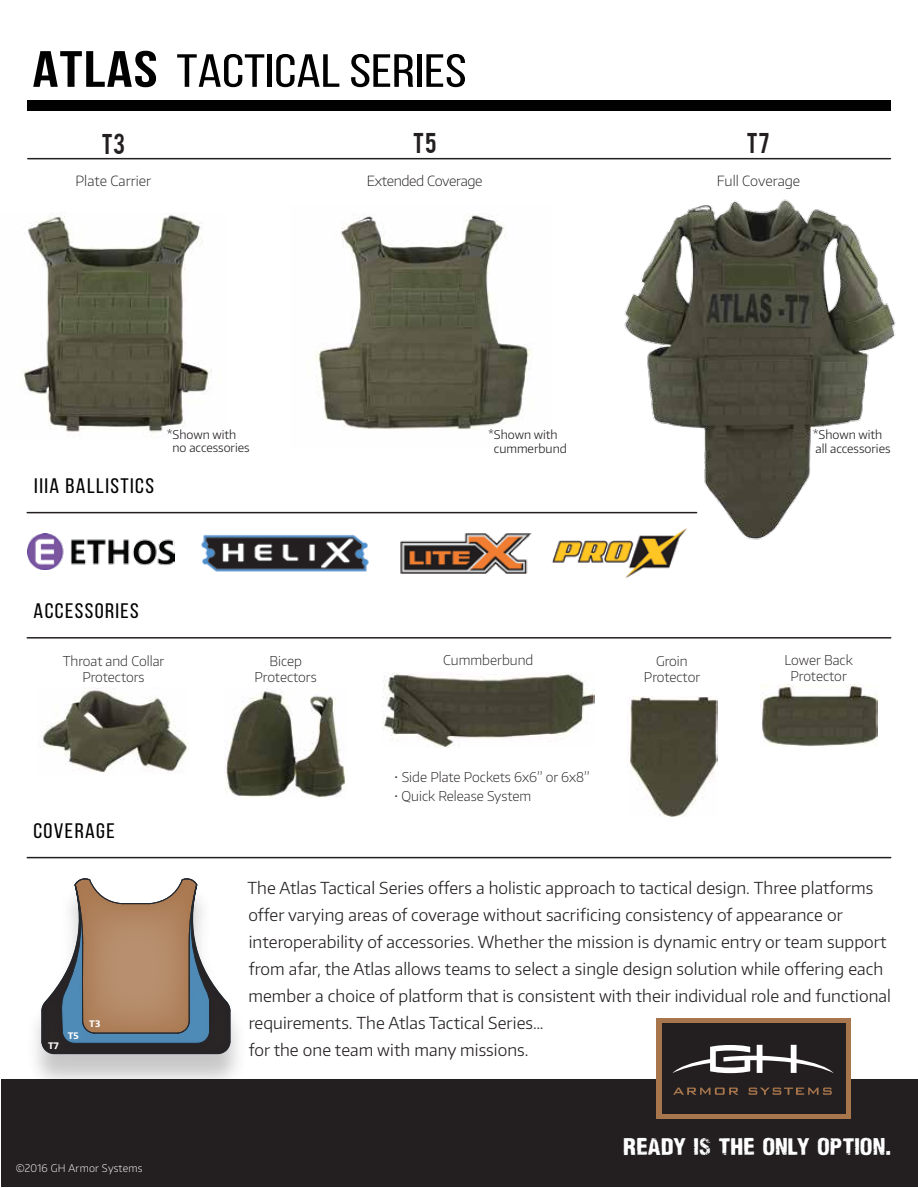
<style>
.page{position:relative;width:918px;height:1188px;background:#fff}
.page>*{position:absolute;margin:0;border:0;box-sizing:border-box;transform-origin:0 0}
.t1{font:46.5px "Bebas Neue";color:#010101;scale:1.25 1}
.t2{font:22.5px "Bebas";color:#231f20}
.t3{font:22.35px "Nidex Expd";color:#fff}
.t4{font:21px "Bebas Neue";letter-spacing:.06em;color:#010101;scale:1.1 1}
.t5{font:300 16.5px/27px "Encode Sans";letter-spacing:.005em;color:#231f20}
.t6{font:200 14.1px "Encode Sans";letter-spacing:-.01em;color:#231f20}
.t7{font:200 13.5px/16.2px "Encode Sans";color:#231f20;text-align:center}
.t8{font:300 12px/13.5px "Encode Sans";color:#231f20}
.t9{font:200 10.5px "Encode Sans";letter-spacing:.02em;color:#fff}
.t10{font:700 9px "Encode Sans";color:#fff}
.s1{font-weight:700;font-size:51px}
</style>
<div class="page">
<img style="left:315px;top:214px;width:217px;height:216px">
<img style="left:606px;top:199px;width:290px;height:341px">
<img style="left:22px;top:214px;width:190px;height:222px">
<svg style="left:38px;top:878px;width:196px;height:177px"></svg>
<hr style="left:53px;top:1053px;width:165px;height:1px;background:#212830">
<div style="left:1px;top:1079px;width:917px;height:108px;background:#231f20"></div>
<div style="left:657px;top:1018px;width:194px;height:101px;background:#a8764d"></div>
<div style="left:662px;top:1023px;width:184px;height:90px;background:#231f20"></div>
<svg style="left:673px;top:1088px;width:66px;height:7px"></svg>
<svg style="left:748px;top:1088px;width:84px;height:7px"></svg>
<svg style="left:672px;top:1045px;width:162px;height:28px"></svg>
<div style="left:27px;top:100px;width:864px;height:11px;background:#010101"></div>
<hr style="left:27px;top:637px;width:864px;height:2px;background:#231f20">
<hr style="left:27px;top:857px;width:864px;height:1px;background:#231f20">
<img style="left:38px;top:687px;width:151px;height:86px">
<img style="left:760px;top:684px;width:117px;height:62px">
<img style="left:382px;top:672px;width:212px;height:75px">
<img style="left:224px;top:691px;width:121px;height:106px">
<img style="left:629px;top:696px;width:88px;height:120px">
<hr style="left:28px;top:158px;width:862px;height:1px;background:#231f20">
<img style="left:400px;top:533px;width:132px;height:40px">
<img style="left:201px;top:534px;width:168px;height:38px">
<hr style="left:27px;top:512px;width:670px;height:1px;background:#231f20">
<img style="left:552px;top:527px;width:145px;height:51px">
<img style="left:27px;top:533px;width:148px;height:36px">
<h1 class="t1" style="left:33px;top:46px;width:349px"><span class="s1">ATLAS</span> TACTICAL SERIES</h1>
<h2 class="t2" style="left:413px;top:127px;width:25px">T5</h2>
<h2 class="t2" style="left:746px;top:127px;width:25px">T7</h2>
<h2 class="t2" style="left:101px;top:128px;width:25px">T3</h2>
<p class="t6" style="left:76px;top:171px;width:77px">Plate Carrier</p>
<p class="t6" style="left:367px;top:172px;width:117px">Extended Coverage</p>
<p class="t6" style="left:717px;top:172px;width:85px">Full Coverage</p>
<p class="t4" style="left:34px;top:475px;width:110px">IIIA BALLISTICS</p>
<p class="t8" style="left:172px;top:427px;width:79px;text-indent:-6px">*Shown with no accessories</p>
<p class="t8" style="left:813px;top:428px;width:79px">*Shown with all accessories</p>
<p class="t8" style="left:494px;top:428px;width:75px;text-indent:-6px">*Shown with cummerbund</p>
<p class="t4" style="left:34px;top:600px;width:97px">ACCESSORIES</p>
<p class="t7" style="left:63px;top:653px;width:103px">Throat and Collar<br>Protectors</p>
<p class="t7" style="left:255px;top:653px;width:64px">Bicep<br>Protectors</p>
<p class="t7" style="left:443px;top:652px;width:92px">Cummberbund</p>
<p class="t7" style="left:785px;top:652px;width:70px">Lower Back<br>Protector</p>
<p class="t7" style="left:644px;top:653px;width:58px">Groin<br>Protector</p>
<p class="t4" style="left:33px;top:819px;width:76px">COVERAGE</p>
<p class="t10" style="left:48px;top:1040px;width:12px">T7</p>
<p class="t10" style="left:68px;top:1029px;width:13px">T5</p>
<p class="t10" style="left:89px;top:1018px;width:13px">T3</p>
<p class="t9" style="left:16px;top:1161px;width:128px">©2016 GH Armor Systems</p>
<p class="t7" style="left:394px;top:769px;width:197px">• Side Plate Pockets 6x6” or 6x8”</p>
<p class="t7" style="left:394px;top:788px;width:139px">• Quick Release System</p>
<p class="t5" style="left:247px;top:873px;width:645px">The Atlas Tactical Series offers a holistic approach to tactical design. Three platforms offer varying areas of coverage without sacrificing consistency of appearance or interoperability of accessories. Whether the mission is dynamic entry or team support from afar, the Atlas allows teams to select a single design solution while offering each member a choice of platform that is consistent with their individual role and functional requirements. The Atlas Tactical Series…<br>for the one team with many missions.</p>
<h3 class="t3" style="left:623px;top:1133px;width:270px">READY IS THE ONLY OPTION.</h3>
</div>
